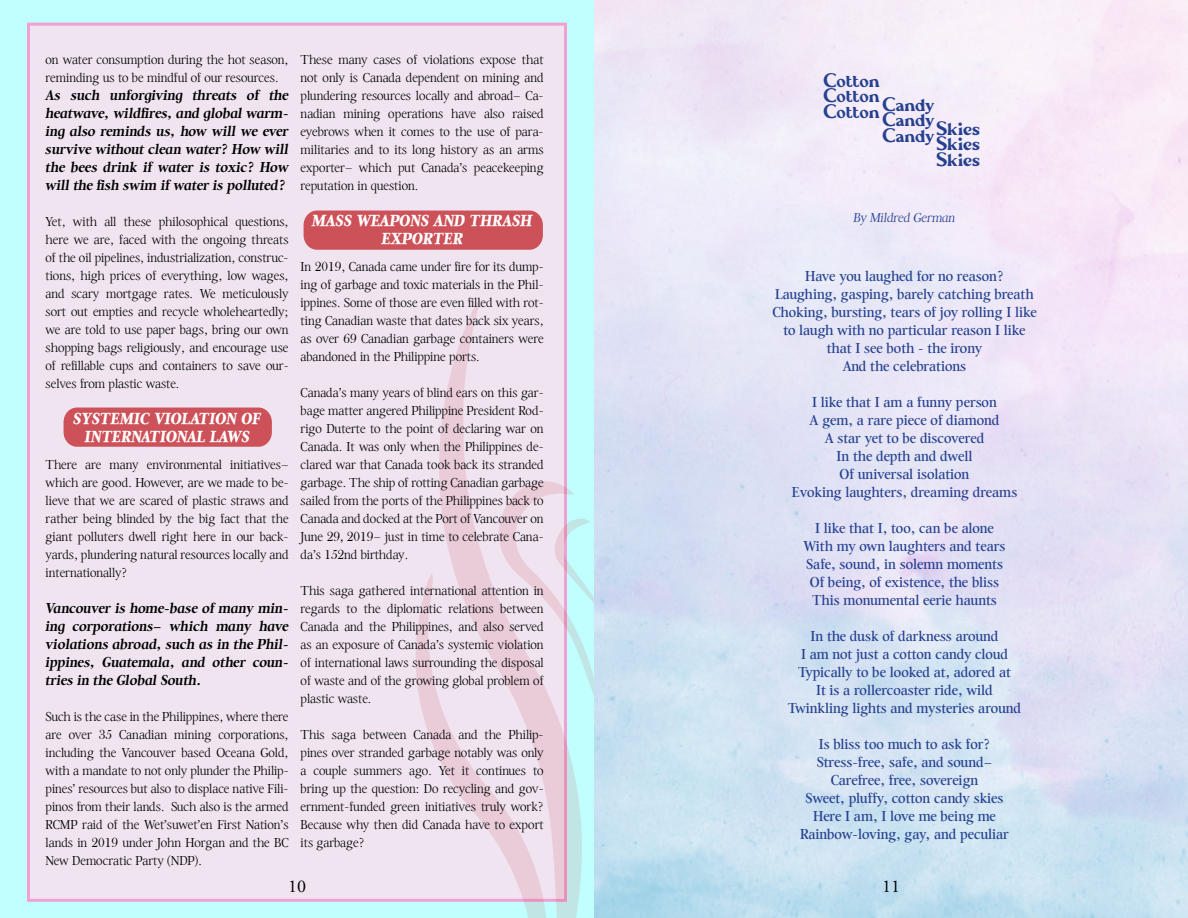
<style>
.page{position:relative;width:1188px;height:918px;background:#fff}
.page>*{position:absolute;margin:0;border:0;box-sizing:border-box;transform-origin:0 0}
.t1{font:19.5px "Marshland Beauty";color:#25408f}
.t2{font:18px "Adobe Garamond Pro";color:#000}
.t3{font:italic 900 16.5px/18px "Quanton PERSONALUSEONLY";letter-spacing:-.005em;color:#fff;text-align:center}
.t4{font:15px/18px "Quanton PERSONALUSEONLY";color:#25408f;text-align:center}
.t5{font:italic 700 15px/18px "Quanton PERSONALUSEONLY";color:#000;text-align:justify}
.t6{font:100 13.5px/18px "Quanton PERSONALUSEONLY";color:#000;text-align:justify}
.t7{font:italic 100 13.5px "Quanton PERSONALUSEONLY";color:#25408f}
.s1{font-family:"Bask Old Face";font-weight:400}
</style>
<div class="page">
<div style="left:0;top:0;width:594px;height:918px;background:#c1ffff"></div>
<div style="left:27px;top:23px;width:540px;height:879px;background:#f0e4f1;border:3px solid #f0a0d2"></div>
<div style="left:64px;top:408px;width:208px;height:39px;background:#cd5158;border-radius:14px"></div>
<div style="left:304px;top:211px;width:239px;height:39px;background:#cd5158;border-radius:14px"></div>
<svg style="left:439px;top:299px;width:143px;height:619px"></svg>
<svg style="left:406px;top:573px;width:142px;height:345px"></svg>
<svg style="left:492px;top:477px;width:102px;height:233px"></svg>
<p class="t6" style="left:301px;top:51px;width:245px">These many cases of violations expose that not only is Canada dependent on mining and plundering resources locally and abroad– Ca&shy;nadian mining operations have also raised eyebrows when it comes to the use of para&shy;militaries and to its long history as an arms exporter– which put Canada’s peacekeeping reputation in question.</p>
<p class="t3" style="left:312px;top:211px;width:222px">MASS WEAPONS AND THRASH<br>EXPORTER</p>
<p class="t6" style="left:301px;top:258px;width:245px">In <span class="s1">2019</span>, Canada came under fire for its dump&shy;ing of garbage and toxic materials in the Phil&shy;ippines. Some of those are even filled with rot&shy;ting Canadian waste that dates back six years, as over <span class="s1">69</span> Canadian garbage containers were abandoned in the Philippine ports.</p>
<p class="t6" style="left:301px;top:384px;width:245px">Canada’s many years of blind ears on this gar&shy;bage matter angered Philippine President Rod&shy;rigo Duterte to the point of declaring war on Canada. It was only when the Philippines de&shy;clared war that Canada took back its stranded garbage. The ship of rotting Canadian garbage sailed from the ports of the Philippines back to Canada and docked at the Port of Vancouver on June <span class="s1">29, 2019</span>– just in time to celebrate Cana&shy;da’s <span class="s1">152</span>nd birthday.</p>
<p class="t6" style="left:301px;top:582px;width:245px">This saga gathered international attention in regards to the diplomatic relations between Canada and the Philippines, and also served as an exposure of Canada’s systemic violation of international laws surrounding the disposal of waste and of the growing global problem of plastic waste.</p>
<p class="t6" style="left:301px;top:726px;width:245px">This saga between Canada and the Philip&shy;pines over stranded garbage notably was only a couple summers ago. Yet it continues to bring up the question: Do recycling and gov&shy;ernment-funded green initiatives truly work?<br>Because why then did Canada have to export its garbage?</p>
<h2 class="t2" style="left:288px;top:876px;width:19px">10</h2>
<h2 class="t2" style="left:882px;top:876px;width:19px">11</h2>
<p class="t6" style="left:46px;top:51px;width:245px">on water consumption during the hot season, reminding us to be mindful of our resources.</p>
<p class="t5" style="left:46px;top:86px;width:245px">As such unforgiving threats of the heatwave, wildfires, and global warm&shy;ing also reminds us, how will we ever survive without clean water? How will the bees drink if water is toxic? How will the fish swim if water is polluted?</p>
<p class="t6" style="left:46px;top:213px;width:245px">Yet, with all these philosophical questions, here we are, faced with the ongoing threats of the oil pipelines, industrialization, construc&shy;tions, high prices of everything, low wages, and scary mortgage rates. We meticulously sort out empties and recycle wholeheartedly; we are told to use paper bags, bring our own shopping bags religiously, and encourage use of refillable cups and containers to save our&shy;selves from plastic waste.</p>
<p class="t3" style="left:73px;top:409px;width:189px">SYSTEMIC VIOLATION OF<br>INTERNATIONAL LAWS</p>
<p class="t6" style="left:46px;top:456px;width:245px">There are many environmental initiatives– which are good. However, are we made to be&shy;lieve that we are scared of plastic straws and rather being blinded by the big fact that the giant polluters dwell right here in our back&shy;yards, plundering natural resources locally and internationally?</p>
<p class="t5" style="left:46px;top:599px;width:245px">Vancouver is home-base of many min&shy;ing corporations– which many have violations abroad, such as in the Phil&shy;ippines, Guatemala, and other coun&shy;tries in the Global South.</p>
<p class="t6" style="left:46px;top:708px;width:245px">Such is the case in the Philippines, where there are over <span class="s1">35</span> Canadian mining corporations, including the Vancouver based Oceana Gold, with a mandate to not only plunder the Philip&shy;pines’ resources but also to displace native Fili&shy;pinos from their lands. Such also is the armed RCMP raid of the Wet’suwet’en First Nation’s lands in <span class="s1">2019</span> under John Horgan and the BC New Democratic Party (NDP).</p>
<h1 class="t1" style="left:824px;top:73px;width:58px">Cotton</h1>
<h1 class="t1" style="left:824px;top:88px;width:58px">Cotton</h1>
<h1 class="t1" style="left:882px;top:97px;width:54px">Candy</h1>
<h1 class="t1" style="left:824px;top:103px;width:58px">Cotton</h1>
<h1 class="t1" style="left:882px;top:112px;width:54px">Candy</h1>
<h1 class="t1" style="left:936px;top:121px;width:45px">Skies</h1>
<h1 class="t1" style="left:882px;top:127px;width:54px">Candy</h1>
<h1 class="t1" style="left:936px;top:136px;width:45px">Skies</h1>
<h1 class="t1" style="left:936px;top:151px;width:45px">Skies</h1>
<p class="t7" style="left:854px;top:207px;width:103px">By Mildred German</p>
<p class="t4" style="left:772px;top:267px;width:266px">Have you laughed for no reason?<br>Laughing, gasping, barely catching breath Choking, bursting, tears of joy rolling I like to laugh with no particular reason I like that I see both - the irony<br>And the celebrations</p>
<p class="t4" style="left:792px;top:393px;width:227px">I like that I am a funny person<br>A gem, a rare piece of diamond<br>A star yet to be discovered<br>In the depth and dwell<br>Of universal isolation<br>Evoking laughters, dreaming dreams</p>
<p class="t4" style="left:804px;top:519px;width:203px">I like that I, too, can be alone<br>With my own laughters and tears<br>Safe, sound, in solemn moments<br>Of being, of existence, the bliss<br>This monumental eerie haunts</p>
<p class="t4" style="left:788px;top:627px;width:235px">In the dusk of darkness around<br>I am not just a cotton candy cloud Typically to be looked at, adored at<br>It is a rollercoaster ride, wild Twinkling lights and mysteries around</p>
<p class="t4" style="left:800px;top:735px;width:210px">Is bliss too much to ask for?<br>Stress-free, safe, and sound–<br>Carefree, free, sovereign<br>Sweet, pluffy, cotton candy skies<br>Here I am, I love me being me<br>Rainbow-loving, gay, and peculiar</p>
</div>
